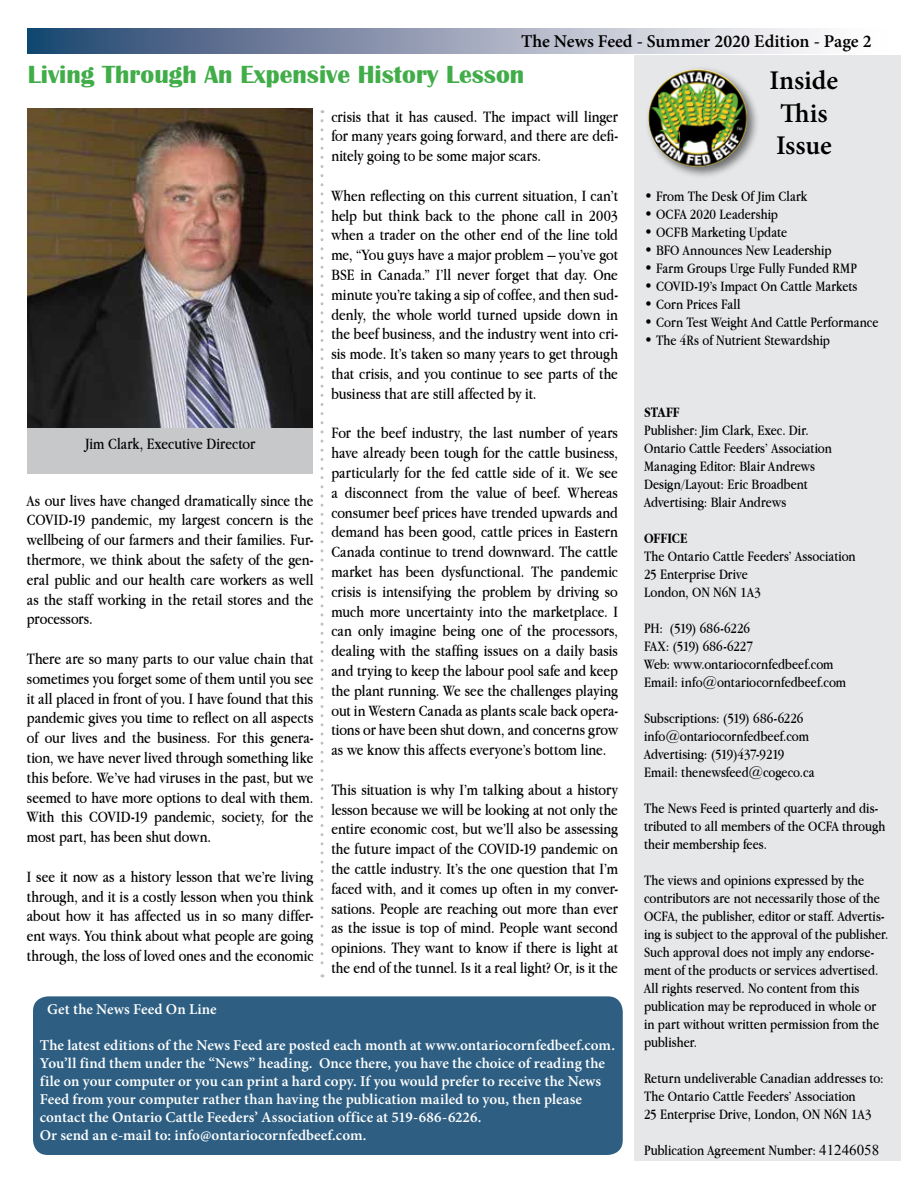
<style>
.page{position:relative;width:918px;height:1188px;background:#fff}
.page>*{position:absolute;margin:0;border:0;box-sizing:border-box;transform-origin:0 0}
.t1{font:600 27px/32.4px "Minion Pro";letter-spacing:-.005em;color:#000}
.t2{font:700 25.5px "Britannic";color:#41ad49}
.t3{font:600 18px "Minion Pro";color:#000}
.t4{font:16.5px/19.8px "Apple Garamond";color:#000;text-align:justify}
.t5{font:15px/18px "Apple Garamond";color:#000}
.t6{font:600 15px/18px "Minion Pro";letter-spacing:.005em;color:#fff}
.t7{font:700 15px "Apple Garamond";letter-spacing:.005em;color:#000}
.s1{font-family:"Times New Roman"}
</style>
<div class="page">
<svg style="left:28px;top:28px;width:790px;height:26px;background:#929eb4"></svg>
<div style="left:635px;top:56px;width:266px;height:1105px;background:#e6e7e8"></div>
<div style="left:645px;top:66px;width:115px;height:114px;background:#000;opacity:.53"></div>
<img style="left:647px;top:69px;width:101px;height:98px">
<svg style="left:320px;top:121px;width:3px;height:856px"></svg>
<div style="left:30px;top:993px;width:596px;height:165px;background:#2e5f83;border-radius:18px"></div>
<div style="left:27px;top:990px;width:602px;height:171px;border:6px solid #fff;border-radius:18px"></div>
<img style="left:28px;top:108px;width:285px;height:320px">
<div style="left:28px;top:428px;width:285px;height:46px;background:#c7c8ca"></div>
<p class="t3" style="left:521px;top:29px;width:352px">The News Feed - Summer 2020 Edition - Page 2</p>
<h2 class="t2" style="left:28px;top:60px;width:498px">Living Through An Expensive History Lesson</h2>
<p class="t4" style="left:85px;top:433px;width:172px">Jim Clark, Executive Director</p>
<p class="t4" style="left:27px;top:490px;width:288px">As our lives have changed dramatically since the COVID-19 pandemic, my largest concern is the wellbeing of our farmers and their families. Fur&shy;thermore, we think about the safety of the gen&shy;eral public and our health care workers as well as the staff working in the retail stores and the processors.</p>
<p class="t4" style="left:27px;top:649px;width:288px">There are so many parts to our value chain that sometimes you forget some of them until you see it all placed in front of you. I have found that this pandemic gives you time to reflect on all aspects of our lives and the business. For this genera&shy;tion, we have never lived through something like this before. We’ve had viruses in the past, but we seemed to have more options to deal with them.<br>With this COVID-19 pandemic, society, for the most part, has been shut down.</p>
<p class="t4" style="left:27px;top:866px;width:288px">I see it now as a history lesson that we’re living through, and it is a costly lesson when you think about how it has affected us in so many differ&shy;ent ways. You think about what people are going through, the loss of loved ones and the economic</p>
<p class="t4" style="left:331px;top:106px;width:288px">crisis that it has caused. The impact will linger for many years going forward, and there are defi&shy;nitely going to be some major scars.</p>
<p class="t4" style="left:331px;top:185px;width:288px">When reflecting on this current situation, I can’t help but think back to the phone call in 2003 when a trader on the other end of the line told me, “You guys have a major problem – you’ve got BSE in Canada.” I’ll never forget that day. One minute you’re taking a sip of coffee, and then sud&shy;denly, the whole world turned upside down in the beef business, and the industry went into cri&shy;sis mode. It’s taken so many years to get through that crisis, and you continue to see parts of the business that are still affected by it.</p>
<p class="t4" style="left:331px;top:423px;width:288px">For the beef industry, the last number of years have already been tough for the cattle business, particularly for the fed cattle side of it. We see a disconnect from the value of beef. Whereas consumer beef prices have trended upwards and demand has been good, cattle prices in Eastern Canada continue to trend downward. The cattle market has been dysfunctional. The pandemic crisis is intensifying the problem by driving so much more uncertainty into the marketplace. I can only imagine being one of the processors, dealing with the staffing issues on a daily basis and trying to keep the labour pool safe and keep the plant running. We see the challenges playing out in Western Canada as plants scale back opera&shy;tions or have been shut down, and concerns grow as we know this affects everyone’s bottom line.</p>
<p class="t4" style="left:331px;top:779px;width:288px">This situation is why I’m talking about a history lesson because we will be looking at not only the entire economic cost, but we’ll also be assessing the future impact of the COVID-19 pandemic on the cattle industry. It’s the one question that I’m faced with, and it comes up often in my conver&shy;sations. People are reaching out more than ever as the issue is top of mind. People want second opinions. They want to know if there is light at the end of the tunnel. Is it a real light? Or, is it the</p>
<p class="t6" style="left:47px;top:1000px;width:171px">Get the News Feed On Line</p>
<p class="t6" style="left:40px;top:1036px;width:577px">The latest editions of the News Feed are posted each month at www.ontariocornfedbeef.com.<br>You’ll find them under the “News” heading. Once there, you have the choice of reading the file on your computer or you can print a hard copy. If you would prefer to receive the News Feed from your computer rather than having the publication mailed to you, then please contact the Ontario Cattle Feeders’ Association office at 519-686-6226.<br>Or send an e-mail to: info@ontariocornfedbeef.com.</p>
<h1 class="t1" style="left:770px;top:64px;width:70px">Inside<br>This<br>Issue</h1>
<p class="t5" style="left:644px;top:187px;width:165px">• From The Desk Of Jim Clark</p>
<p class="t5" style="left:644px;top:205px;width:136px">• OCFA 2020 Leadership</p>
<p class="t5" style="left:644px;top:223px;width:145px">• OCFB Marketing Update</p>
<p class="t5" style="left:644px;top:241px;width:189px">• BFO Announces New Leadership</p>
<p class="t5" style="left:644px;top:259px;width:215px">• Farm Groups Urge Fully Funded RMP</p>
<p class="t5" style="left:644px;top:277px;width:215px">• COVID-19’s Impact On Cattle Markets</p>
<p class="t5" style="left:644px;top:295px;width:98px">• Corn Prices Fall</p>
<p class="t5" style="left:644px;top:313px;width:236px">• Corn Test Weight And Cattle Performance</p>
<p class="t5" style="left:644px;top:331px;width:188px">• The 4Rs of Nutrient Stewardship</p>
<p class="t7" style="left:644px;top:404px;width:37px">STAFF</p>
<p class="t5" style="left:644px;top:421px;width:189px">Publisher: Jim Clark, Exec. Dir.<br>Ontario Cattle Feeders’ Association<br>Managing Editor: Blair Andrews<br>Design/Layout: Eric Broadbent<br>Advertising: Blair Andrews</p>
<p class="t7" style="left:644px;top:530px;width:45px">OFFICE</p>
<p class="t5" style="left:644px;top:547px;width:213px">The Ontario Cattle Feeders’ Association<br>25 Enterprise Drive<br>London, ON N6N 1A3</p>
<p class="t5" style="left:644px;top:619px;width:204px">PH: (519) 686-6226<br>FAX: (519) 686-6227<br>Web: www.ontariocornfedbeef.com<br>Email: info@ontariocornfedbeef.com</p>
<p class="t5" style="left:644px;top:709px;width:172px">Subscriptions: (519) 686-6226 info@ontariocornfedbeef.com<br>Advertising: (519)437-9219<br>Email: thenewsfeed@cogeco.ca</p>
<p class="t5" style="left:644px;top:799px;width:243px">The News Feed is printed quarterly and dis&shy;tributed to all members of the OCFA through their membership fees.</p>
<p class="t5" style="left:644px;top:871px;width:246px">The views and opinions expressed by the contributors are not necessarily those of the OCFA, the publisher, editor or staff. Advertis&shy;ing is subject to the approval of the publisher.<br>Such approval does not imply any endorse&shy;ment of the products or services advertised.<br>All rights reserved. No content from this publication may be reproduced in whole or in part without written permission from the publisher.</p>
<p class="t5" style="left:644px;top:1069px;width:241px">Return undeliverable Canadian addresses to:<br>The Ontario Cattle Feeders’ Association<br>25 Enterprise Drive, London, ON N6N 1A3</p>
<p class="t5" style="left:644px;top:1141px;width:237px">Publication Agreement Number: <span class="s1">41246058</span></p>
</div>
